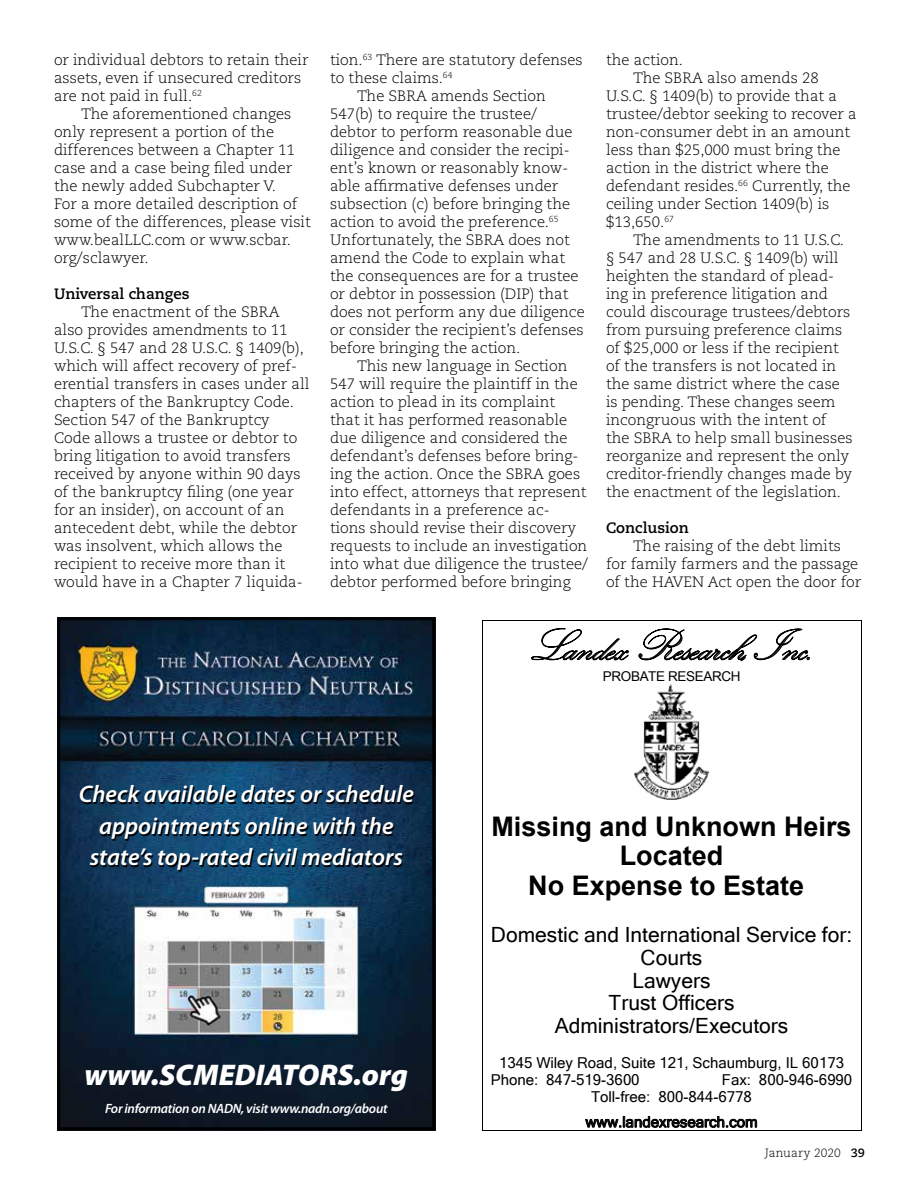
<style>
.page{position:relative;width:918px;height:1188px;background:#fff}
.page>*{position:absolute;margin:0;border:0;box-sizing:border-box;transform-origin:0 0}
.t1{font:45px "Kunstler Script";letter-spacing:-.01em;color:#000}
.t2{font:italic 900 30px "Myriad Pro";color:#fff}
.t3{font:700 27px/29.5px "Arial";color:#000;text-align:center}
.t4{font:italic 600 24px/31.5px "Myriad Pro";color:#fff;text-align:center}
.t5{font:21px/22.6px "Microsoft Sans Serif";color:#000;text-align:center}
.t6{font:300 15px/18px "Caecilia";color:#000}
.t7{font:15px/17px "Microsoft Sans Serif";color:#000}
.t8{font:700 15px "Caecilia";color:#000}
.t9{font:italic 600 13.5px "Myriad Pro";letter-spacing:-.02em;color:#fff}
.t10{font:13.5px "Arial";letter-spacing:-.025em;color:#000}
.t11{font:300 12px "Caecilia";letter-spacing:.005em;color:#000}
.s1{font-weight:700}
</style>
<div class="page">
<hr style="left:482px;top:620px;width:379px;height:1px;background:#000">
<hr style="left:482px;top:621px;width:1px;height:51px;background:#000">
<hr style="left:861px;top:621px;width:1px;height:51px;background:#000">
<svg style="left:482px;top:672px;width:1px;height:12px"></svg>
<svg style="left:861px;top:672px;width:1px;height:12px"></svg>
<img style="left:634px;top:684px;width:76px;height:116px">
<hr style="left:482px;top:684px;width:1px;height:118px;background:#000">
<hr style="left:861px;top:684px;width:1px;height:118px;background:#000">
<svg style="left:482px;top:802px;width:1px;height:39px"></svg>
<svg style="left:861px;top:802px;width:1px;height:39px"></svg>
<hr style="left:482px;top:841px;width:1px;height:30px;background:#000">
<hr style="left:861px;top:841px;width:1px;height:30px;background:#000">
<hr style="left:482px;top:1130px;width:379px;height:1px;background:#000">
<svg style="left:482px;top:871px;width:1px;height:259px"></svg>
<svg style="left:861px;top:871px;width:1px;height:260px"></svg>
<img style="left:61px;top:621px;width:370px;height:505px">
<div style="left:57px;top:617px;width:378px;height:513px;border:3px solid #000"></div>
<p class="t6" style="left:54px;top:51px;width:256px">or individual debtors to retain their assets, even if unsecured creditors are not paid in full.<sup>62</sup></p>
<p class="t6" style="left:54px;top:105px;width:258px;text-indent:27px">The aforementioned changes only represent a portion of the differences between a Chapter 11 case and a case being filed under the newly added Subchapter V.<br>For a more detailed description of some of the differences, please visit www.bealLLC.com or www.scbar. org/sclawyer.</p>
<p class="t8" style="left:54px;top:285px;width:137px">Universal changes</p>
<p class="t6" style="left:54px;top:303px;width:257px;text-indent:27px">The enactment of the SBRA also provides amendments to 11<br>U.S.C. § 547 and 28 U.S.C. § 1409(b), which will affect recovery of pref&shy;erential transfers in cases under all chapters of the Bankruptcy Code.<br>Section 547 of the Bankruptcy<br>Code allows a trustee or debtor to bring litigation to avoid transfers received by anyone within 90 days of the bankruptcy filing (one year for an insider), on account of an antecedent debt, while the debtor was insolvent, which allows the recipient to receive more than it would have in a Chapter 7 liquida-</p>
<p class="t6" style="left:330px;top:51px;width:254px">tion.<sup>63</sup> There are statutory defenses</p>
<p class="t6" style="left:330px;top:69px;width:124px">to these claims.<sup>64</sup></p>
<p class="t6" style="left:357px;top:87px;width:190px">The SBRA amends Section</p>
<p class="t6" style="left:330px;top:105px;width:208px">547(b) to require the trustee/</p>
<p class="t6" style="left:330px;top:123px;width:244px">debtor to perform reasonable due</p>
<p class="t6" style="left:330px;top:141px;width:241px">diligence and consider the recipi-</p>
<p class="t6" style="left:330px;top:159px;width:240px">ent’s known or reasonably know-</p>
<p class="t6" style="left:330px;top:177px;width:230px">able affirmative defenses under</p>
<p class="t6" style="left:330px;top:195px;width:242px">subsection (c) before bringing the</p>
<p class="t6" style="left:330px;top:213px;width:230px">action to avoid the preference.<sup>65</sup></p>
<p class="t6" style="left:330px;top:231px;width:241px">Unfortunately, the SBRA does not</p>
<p class="t6" style="left:330px;top:249px;width:237px">amend the Code to explain what</p>
<p class="t6" style="left:330px;top:267px;width:250px">the consequences are for a trustee</p>
<p class="t6" style="left:330px;top:285px;width:240px">or debtor in possession (DIP) that</p>
<p class="t6" style="left:330px;top:303px;width:256px">does not perform any due diligence</p>
<p class="t6" style="left:330px;top:321px;width:255px">or consider the recipient’s defenses</p>
<p class="t6" style="left:330px;top:339px;width:192px">before bringing the action.</p>
<p class="t6" style="left:357px;top:357px;width:212px">This new language in Section</p>
<p class="t6" style="left:330px;top:375px;width:249px">547 will require the plaintiff in the</p>
<p class="t6" style="left:330px;top:393px;width:227px">action to plead in its complaint</p>
<p class="t6" style="left:330px;top:411px;width:239px">that it has performed reasonable</p>
<p class="t6" style="left:330px;top:429px;width:239px">due diligence and considered the</p>
<p class="t6" style="left:330px;top:447px;width:250px">defendant’s defenses before bring-</p>
<p class="t6" style="left:330px;top:465px;width:252px">ing the action. Once the SBRA goes</p>
<p class="t6" style="left:330px;top:483px;width:258px">into effect, attorneys that represent</p>
<p class="t6" style="left:330px;top:501px;width:221px">defendants in a preference ac-</p>
<p class="t6" style="left:330px;top:519px;width:248px">tions should revise their discovery</p>
<p class="t6" style="left:330px;top:537px;width:259px">requests to include an investigation</p>
<p class="t6" style="left:330px;top:555px;width:259px">into what due diligence the trustee/</p>
<p class="t6" style="left:330px;top:573px;width:242px">debtor performed before bringing</p>
<p class="t6" style="left:606px;top:51px;width:78px">the action.</p>
<p class="t6" style="left:633px;top:69px;width:187px">The SBRA also amends 28</p>
<p class="t6" style="left:606px;top:87px;width:233px">U.S.C. § 1409(b) to provide that a</p>
<p class="t6" style="left:606px;top:105px;width:252px">trustee/debtor seeking to recover a</p>
<p class="t6" style="left:606px;top:123px;width:246px">non-consumer debt in an amount</p>
<p class="t6" style="left:606px;top:141px;width:236px">less than $25,000 must bring the</p>
<p class="t6" style="left:606px;top:159px;width:224px">action in the district where the</p>
<p class="t6" style="left:606px;top:177px;width:246px">defendant resides.<sup>66</sup> Currently, the</p>
<p class="t6" style="left:606px;top:195px;width:225px">ceiling under Section 1409(b) is</p>
<p class="t6" style="left:606px;top:213px;width:70px">$13,650.<sup>67</sup></p>
<p class="t6" style="left:633px;top:231px;width:213px">The amendments to 11 U.S.C.</p>
<p class="t6" style="left:606px;top:249px;width:234px">§ 547 and 28 U.S.C. § 1409(b) will</p>
<p class="t6" style="left:606px;top:267px;width:230px">heighten the standard of plead-</p>
<p class="t6" style="left:606px;top:285px;width:224px">ing in preference litigation and</p>
<p class="t6" style="left:606px;top:303px;width:246px">could discourage trustees/debtors</p>
<p class="t6" style="left:606px;top:321px;width:238px">from pursuing preference claims</p>
<p class="t6" style="left:606px;top:339px;width:234px">of $25,000 or less if the recipient</p>
<p class="t6" style="left:606px;top:357px;width:232px">of the transfers is not located in</p>
<p class="t6" style="left:606px;top:375px;width:235px">the same district where the case</p>
<p class="t6" style="left:606px;top:393px;width:231px">is pending. These changes seem</p>
<p class="t6" style="left:606px;top:411px;width:222px">incongruous with the intent of</p>
<p class="t6" style="left:606px;top:429px;width:248px">the SBRA to help small businesses</p>
<p class="t6" style="left:606px;top:447px;width:245px">reorganize and represent the only</p>
<p class="t6" style="left:606px;top:465px;width:248px">creditor-friendly changes made by</p>
<p class="t6" style="left:606px;top:483px;width:237px">the enactment of the legislation.</p>
<p class="t8" style="left:606px;top:519px;width:84px">Conclusion</p>
<p class="t6" style="left:606px;top:537px;width:257px;text-align:center">The raising of the debt limits<br>for family farmers and the passage of the HAVEN Act open the door for</p>
<h1 class="t1" style="left:529px;top:622px;width:288px">Landex Research, Inc.</h1>
<p class="t10" style="left:603px;top:668px;width:139px">PROBATE RESEARCH</p>
<h3 class="t4" style="left:79px;top:779px;width:337px">Check available dates or schedule appointments online with the state’s top-rated civil mediators</h3>
<h2 class="t2" style="left:84px;top:1058px;width:325px">www.SCMEDIATORS.org</h2>
<p class="t9" style="left:105px;top:1101px;width:284px">For information on NADN, visit www.nadn.org/about</p>
<h3 class="t3" style="left:491px;top:812px;width:362px">Missing and Unknown Heirs<br>Located<br>No Expense to Estate</h3>
<h3 class="t5" style="left:491px;top:924px;width:363px">Domestic and International Service for:<br>Courts<br>Lawyers<br>Trust Officers<br>Administrators/Executors</h3>
<p class="t7" style="left:491px;top:1054px;width:355px;text-indent:8px">1345 Wiley Road, Suite 121, Schaumburg, IL 60173<br>Phone: 847-519-3600</p>
<p class="t7" style="left:591px;top:1071px;width:263px;text-indent:131px">Fax: 800-946-6990<br>Toll-free: 800-844-6778</p>
<p class="t7" style="left:586px;top:1113px;width:174px">www.landexresearch.com</p>
<p class="t11" style="left:765px;top:1146px;width:102px">January 2020 <span class="s1">39</span></p>
</div>
